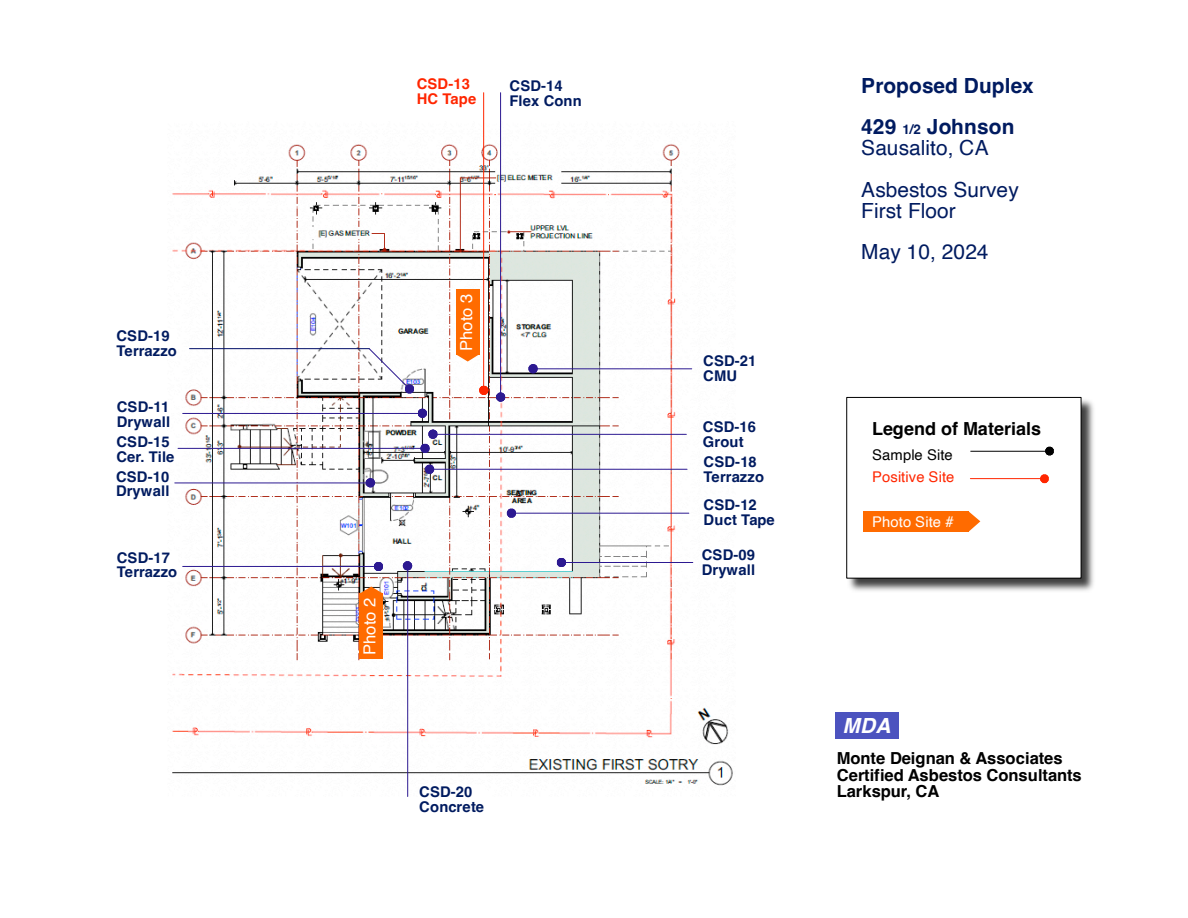
<style>
.page{position:relative;width:1188px;height:918px;background:#fff}
.page>*{position:absolute;margin:0;border:0;box-sizing:border-box;transform-origin:0 0}
.t1{font:20.85px/41.4px "Helvetica";color:#001b60}
.t2{font:700 20.85px/41.4px "Helvetica";letter-spacing:.005em;color:#001b60}
.t3{font:italic 700 20.85px "Helvetica";color:#fff}
.t4{font:700 18px "Helvetica";letter-spacing:.005em;color:#000}
.t5{font:700 16.5px/16.4px "Helvetica";color:#000}
.t6{font:16.5px "Helvetica";letter-spacing:-.005em;color:#fff}
.t7{font:700 14.7px/14.7px "Helvetica";letter-spacing:.01em;color:#001b60}
.t8{font:14.7px "Helvetica";letter-spacing:.01em;color:#ff2600}
.t9{font:700 14.7px/14.7px "Helvetica";letter-spacing:.01em;color:#ff2600}
.t10{font:14.7px "Helvetica";letter-spacing:.005em;color:#000}
.t11{font:14.7px "Helvetica";letter-spacing:.015em;color:#fff}
.s1{font-size:13.35px}
</style>
<div class="page">
<img style="left:172px;top:122px;width:561px;height:675px">
<img style="left:848px;top:398px;width:246px;height:193px">
<div style="left:847px;top:397px;width:234px;height:181px;background:#fff"></div>
<div style="left:846px;top:397px;width:235px;height:181px;border:1px solid #000"></div>
<hr style="left:971px;top:451px;width:79px;height:1px;background:#000">
<svg style="left:1045px;top:446px;width:9px;height:10px"></svg>
<hr style="left:970px;top:478px;width:75px;height:1px;background:#ff2600">
<svg style="left:1040px;top:474px;width:9px;height:9px"></svg>
<div style="left:863px;top:511px;width:106px;height:21px;background:#ff6b00"></div>
<svg style="left:969px;top:511px;width:11px;height:21px"></svg>
<div style="left:835px;top:713px;width:64px;height:26px;background:#4c53bf"></div>
<div style="left:702px;top:548px;width:54px;height:30px;background:#fff"></div>
<div style="left:116px;top:435px;width:59px;height:30px;background:#fff"></div>
<div style="left:117px;top:551px;width:61px;height:29px;background:#fff"></div>
<div style="left:704px;top:498px;width:71px;height:30px;background:#fff"></div>
<hr style="left:500px;top:93px;width:1px;height:304px;background:#2c1991">
<svg style="left:496px;top:391px;width:11px;height:11px"></svg>
<hr style="left:175px;top:483px;width:195px;height:1px;background:#2c1991">
<svg style="left:366px;top:477px;width:9px;height:11px"></svg>
<hr style="left:407px;top:566px;width:1px;height:230px;background:#2c1991">
<svg style="left:403px;top:561px;width:9px;height:10px"></svg>
<div style="left:703px;top:421px;width:53px;height:29px;background:#fff"></div>
<div style="left:704px;top:455px;width:60px;height:30px;background:#fff"></div>
<div style="left:116px;top:329px;width:61px;height:30px;background:#fff"></div>
<div style="left:419px;top:785px;width:65px;height:30px;background:#fff"></div>
<div style="left:703px;top:354px;width:54px;height:30px;background:#fff"></div>
<hr style="left:483px;top:93px;width:1px;height:297px;background:#ff2600">
<svg style="left:479px;top:385px;width:10px;height:10px"></svg>
<hr style="left:533px;top:368px;width:159px;height:1px;background:#2c1991">
<svg style="left:528px;top:363px;width:10px;height:11px"></svg>
<hr style="left:561px;top:562px;width:132px;height:1px;background:#2c1991">
<svg style="left:557px;top:557px;width:9px;height:10px"></svg>
<hr style="left:183px;top:566px;width:196px;height:1px;background:#2c1991">
<svg style="left:374px;top:561px;width:9px;height:10px"></svg>
<hr style="left:511px;top:513px;width:178px;height:1px;background:#2c1991">
<svg style="left:507px;top:507px;width:10px;height:11px"></svg>
<hr style="left:183px;top:413px;width:239px;height:1px;background:#2c1991">
<svg style="left:417px;top:407px;width:10px;height:11px"></svg>
<hr style="left:430px;top:469px;width:257px;height:1px;background:#2c1991">
<svg style="left:425px;top:463px;width:9px;height:11px"></svg>
<svg style="left:368px;top:348px;width:46px;height:46px"></svg>
<hr style="left:190px;top:348px;width:179px;height:1px;background:#010e67">
<hr style="left:433px;top:434px;width:253px;height:1px;background:#2c1991">
<hr style="left:178px;top:448px;width:247px;height:1px;background:#2c1991">
<svg style="left:420px;top:428px;width:18px;height:25px"></svg>
<div style="left:456px;top:289px;width:23px;height:65px;background:#ff6b00"></div>
<svg style="left:456px;top:354px;width:23px;height:8px"></svg>
<div style="left:359px;top:594px;width:24px;height:65px;background:#ff6b00"></div>
<svg style="left:359px;top:587px;width:24px;height:7px"></svg>
<p class="t7" style="left:116px;top:330px;width:62px">CSD-19<br>Terrazzo</p>
<p class="t7" style="left:117px;top:401px;width:55px">CSD-11<br>Drywall</p>
<p class="t7" style="left:116px;top:435px;width:59px;line-height:15.1px">CSD-15<br>Cer. Tile</p>
<p class="t7" style="left:116px;top:470px;width:55px">CSD-10<br>Drywall</p>
<p class="t7" style="left:117px;top:551px;width:62px">CSD-17<br>Terrazzo</p>
<p class="t9" style="left:417px;top:78px;width:61px">CSD-13<br>HC Tape</p>
<p class="t7" style="left:510px;top:79px;width:74px;line-height:15.1px">CSD-14<br>Flex Conn</p>
<p class="t6" style="left:459px;top:351px;width:59px;rotate:-90deg">Photo 3</p>
<p class="t6" style="left:363px;top:655px;width:59px;rotate:-90deg">Photo 2</p>
<p class="t7" style="left:419px;top:785px;width:66px;line-height:15.1px">CSD-20<br>Concrete</p>
<p class="t7" style="left:703px;top:354px;width:55px;line-height:15.1px">CSD-21<br>CMU</p>
<p class="t7" style="left:703px;top:421px;width:55px">CSD-16<br>Grout</p>
<p class="t7" style="left:704px;top:456px;width:62px">CSD-18<br>Terrazzo</p>
<p class="t7" style="left:704px;top:499px;width:73px">CSD-12<br>Duct Tape</p>
<p class="t7" style="left:702px;top:548px;width:55px;line-height:15.1px">CSD-09<br>Drywall</p>
<h1 class="t2" style="left:861px;top:67px;width:174px">Proposed Duplex<br>429 <span class="s1">1/2</span> Johnson</h1>
<h1 class="t1" style="left:861px;top:129px;width:159px">Sausalito, CA<br>Asbestos Survey</h1>
<h1 class="t1" style="left:861px;top:191px;width:129px">First Floor<br>May 10, 2024</h1>
<p class="t4" style="left:872px;top:422px;width:171px">Legend of Materials</p>
<p class="t10" style="left:872px;top:448px;width:82px">Sample Site</p>
<p class="t8" style="left:872px;top:471px;width:84px">Positive Site</p>
<p class="t11" style="left:872px;top:515px;width:83px">Photo Site #</p>
<h1 class="t3" style="left:843px;top:717px;width:49px">MDA</h1>
<p class="t5" style="left:837px;top:752px;width:247px">Monte Deignan &amp; Associates<br>Certified Asbestos Consultants<br>Larkspur, CA</p>
</div>
